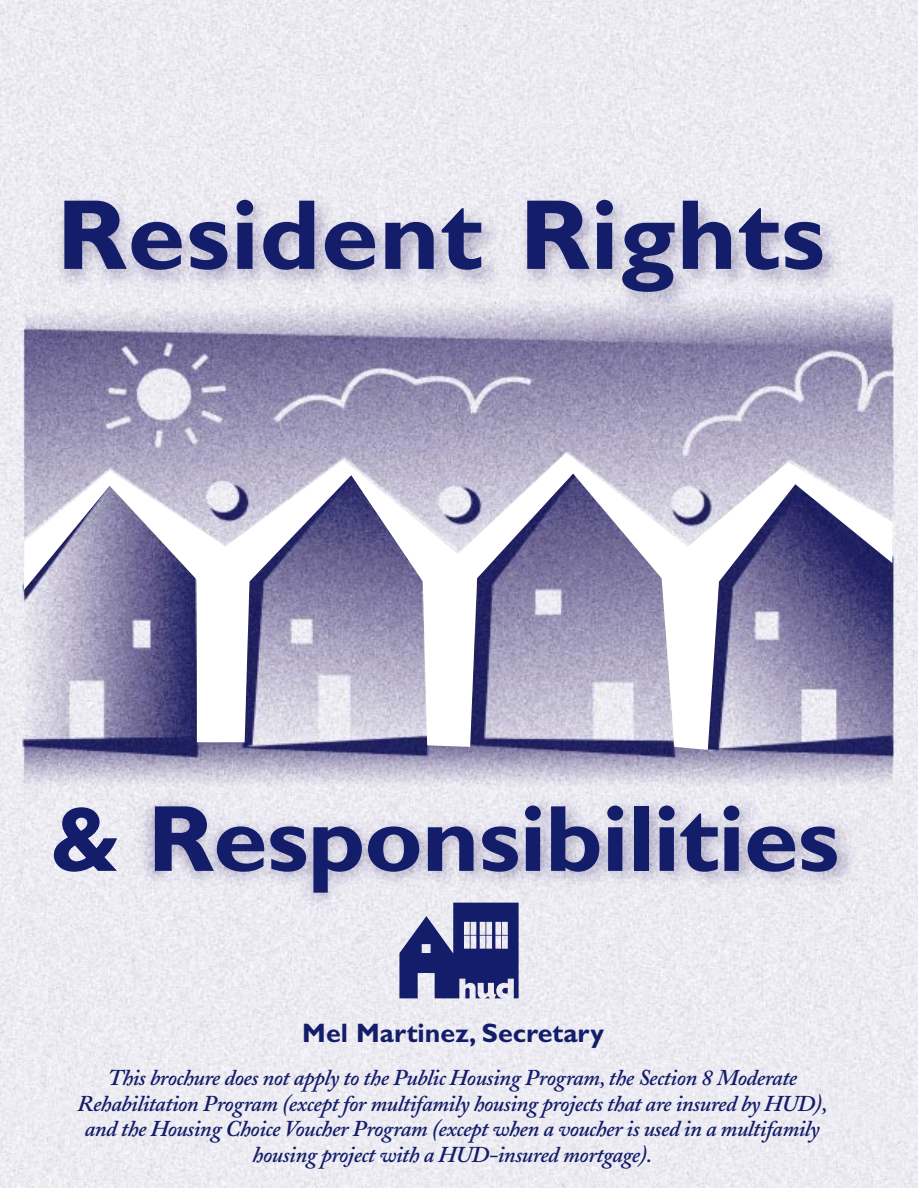
<style>
.page{position:relative;width:918px;height:1188px;background:#fff}
.page>*{position:absolute;margin:0;border:0;box-sizing:border-box;transform-origin:0 0}
.t1{font:700 100.05px "Gill Sans";letter-spacing:.005em;color:#131d6a;scale:1.04 1}
.t2{font:700 94.65px "Gill Sans";letter-spacing:-.01em;color:#131d6a;scale:1.04 1}
.t3{font:700 26.85px "Gill Sans";color:#131d6a}
.t4{font:italic 600 22.5px/25.5px "Adobe Caslon";letter-spacing:-.02em;color:#131d6a;text-align:center}
.s1{font-size:92.1px}
</style>
<div class="page">
<img style="left:0;top:0;width:918px;height:1188px">
<svg style="left:24px;top:453px;width:868px;height:297px"></svg>
<svg style="left:399px;top:903px;width:120px;height:95px;background:#5c6297"></svg>
<h1 class="t1" style="left:56px;top:201px;width:741px">Resident Rights</h1>
<h2 class="t2" style="left:50px;top:806px;width:760px"><span class="s1">&amp;</span> Responsibilities</h2>
<p class="t3" style="left:302px;top:1024px;width:303px">Mel Martinez, Secretary</p>
<p class="t4" style="left:78px;top:1067px;width:751px">This brochure does not apply to the Public Housing Program, the Section 8 Moderate Rehabilitation Program (except for multifamily housing projects that are insured by HUD), and the Housing Choice Voucher Program (except when a voucher is used in a multifamily housing project with a HUD-insured mortgage).</p>
</div>
